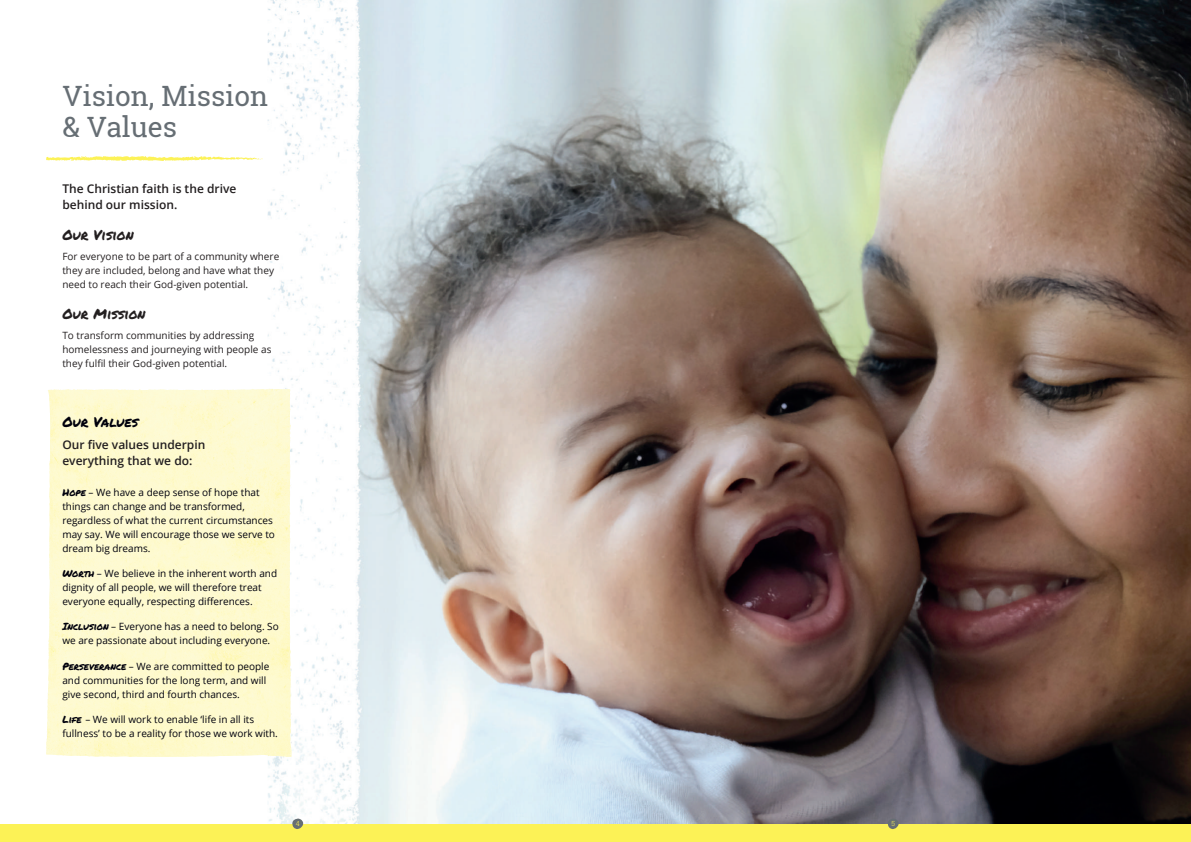
<style>
.page{position:relative;width:1191px;height:842px;background:#fff}
.page>*{position:absolute;margin:0;border:0;box-sizing:border-box;transform-origin:0 0}
.t1{font:28px/31px "Roboto Slab";color:#666e74}
.t2{font:14px "Permanent Marker";color:#231f20}
.t3{font:14px "Permanent Marker";color:#00000b}
.t4{font:600 12px/16px "Open Sans";color:#231f20}
.t5{font:10px/14px "Open Sans";color:#00000b}
.t6{font:10px/14px "Open Sans";color:#231f20}
.t7{font:300 7px "Roboto Slab";color:#fcf256}
.s1{font-family:"Permanent Marker"}
</style>
<div class="page">
<img style="left:0;top:0;width:1191px;height:825px">
<svg style="left:46px;top:389px;width:245px;height:368px;fill:#fefacf"></svg>
<img style="left:80px;top:389px;width:189px;height:1px">
<div style="left:0;top:825px;width:1191px;height:17px;background:#fcf256"></div>
<svg style="left:292px;top:818px;width:11px;height:11px"></svg>
<svg style="left:887px;top:818px;width:11px;height:11px"></svg>
<svg style="left:46px;top:156px;width:217px;height:6px"></svg>
<h1 class="t1" style="left:62px;top:80px;width:207px">Vision, Mission &amp; Values</h1>
<p class="t4" style="left:62px;top:181px;width:175px">The Christian faith is the drive behind our mission.</p>
<h2 class="t2" style="left:62px;top:225px;width:73px">Our Vision</h2>
<p class="t6" style="left:62px;top:249px;width:218px">For everyone to be part of a community where they are included, belong and have what they need to reach their God-given potential.</p>
<h2 class="t2" style="left:62px;top:304px;width:85px">Our Mission</h2>
<p class="t6" style="left:62px;top:328px;width:210px">To transform communities by addressing homelessness and journeying with people as they fulfil their God-given potential.</p>
<h2 class="t3" style="left:62px;top:411px;width:77px">Our Values</h2>
<p class="t4" style="left:62px;top:436px;width:144px">Our five values underpin everything that we do:</p>
<p class="t5" style="left:62px;top:485px;width:214px"><span class="s1">Hope</span> – We have a deep sense of hope that things can change and be transformed, regardless of what the current circumstances may say. We will encourage those we serve to dream big dreams.</p>
<p class="t5" style="left:62px;top:566px;width:216px"><span class="s1">Worth</span> – We believe in the inherent worth and dignity of all people, we will therefore treat everyone equally, respecting differences.</p>
<p class="t5" style="left:62px;top:619px;width:218px"><span class="s1">Inclusion</span> – Everyone has a need to belong. So we are passionate about including everyone.</p>
<p class="t5" style="left:62px;top:659px;width:208px"><span class="s1">Perseverance</span> – We are committed to people and communities for the long term, and will give second, third and fourth chances.</p>
<p class="t5" style="left:62px;top:712px;width:217px"><span class="s1">Life</span> – We will work to enable ‘life in all its fullness’ to be a reality for those we work with.</p>
<p class="t7" style="left:296px;top:819px;width:6px">4</p>
<p class="t7" style="left:891px;top:819px;width:5px">5</p>
</div>
